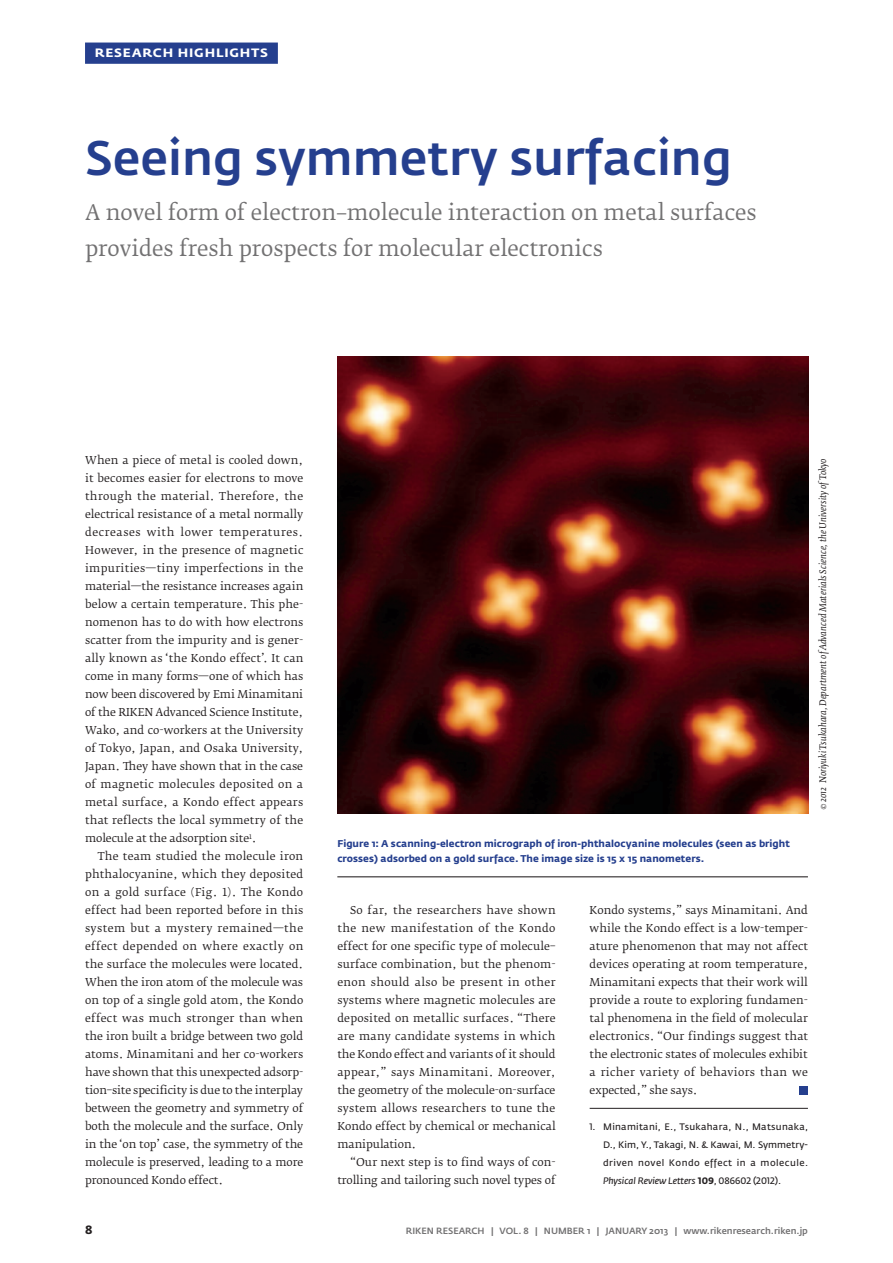
<style>
.page{position:relative;width:893px;height:1263px;background:#fff}
.page>*{position:absolute;margin:0;border:0;box-sizing:border-box;transform-origin:0 0}
.HL_Title{font:500 48px "Fedra Sans Pro";color:#253f8e}
.HL_Abstract{font:21px/36px "Fedra Serif B Pro";color:#727172}
.t1{font:700 12px "Fedra Sans Pro";letter-spacing:.06em;color:#fff;scale:1.1 1}
.t2{font:700 12px "Fedra Sans Pro";color:#231f20}
.Body_First{font:10.8px/18px "Fedra Serif B Pro";letter-spacing:-.005em;color:#231f20;text-align:justify}
.Body_Last__Ruled{font:10.8px/18px "Fedra Serif B Pro";letter-spacing:-.01em;color:#231f20;text-align:right}
.HL_Figure_Legend__R{font:700 9.75px/15px "Fedra Sans Pro";letter-spacing:.005em;color:#253f8e}
.Reference{font:600 9.3px/18px "Fedra Sans Pro";letter-spacing:.05em;color:#231f20;text-align:justify}
.Copyright{font:italic 9px "Fedra Serif B Pro";color:#231f20}
.t3{font:500 9px "Fedra Sans Pro";color:#727172}
.s1{font-style:italic}
.s2{font-weight:700}
</style>
<div class="page">
<div style="left:85px;top:43px;width:193px;height:21px;background:#253f8e"></div>
<hr style="left:590px;top:1108px;width:218px;height:1px;background:#231f20">
<div style="left:800px;top:1086px;width:8px;height:8px;background:#253f8e"></div>
<img style="left:337px;top:356px;width:471px;height:458px">
<hr style="left:337px;top:876px;width:471px;height:1px;background:#231f20">
<p class="t1" style="left:95px;top:46px;width:159px">RESEARCH HIGHLIGHTS</p>
<p class="HL_Title" style="left:85px;top:128px;width:648px">Seeing symmetry surfacing</p>
<p class="HL_Abstract" style="left:85px;top:195px;width:673px">A novel form of electron–molecule interaction on metal surfaces provides fresh prospects for molecular electronics</p>
<p class="Body_First" style="left:85px;top:451px;width:220px">When a piece of metal is cooled down, it becomes easier for electrons to move through the material. Therefore, the electrical resistance of a metal normally decreases with lower temperatures.<br>However, in the presence of magnetic impurities—tiny imperfections in the material—the resistance increases again below a certain temperature. This phe&shy;nomenon has to do with how electrons scatter from the impurity and is gener&shy;ally known as ‘the Kondo effect’. It can come in many forms—one of which has now been discovered by Emi Minamitani of the RIKEN Advanced Science Institute, Wako, and co-workers at the University of Tokyo, Japan, and Osaka University, Japan. They have shown that in the case of magnetic molecules deposited on a metal surface, a Kondo effect appears that reflects the local symmetry of the molecule at the adsorption site<sup>1</sup>.</p>
<p class="Body_First" style="left:85px;top:847px;width:220px;text-indent:13px">The team studied the molecule iron phthalocyanine, which they deposited on a gold surface (Fig. 1). The Kondo effect had been reported before in this system but a mystery remained—the effect depended on where exactly on the surface the molecules were located.<br>When the iron atom of the molecule was on top of a single gold atom, the Kondo effect was much stronger than when the iron built a bridge between two gold atoms. Minamitani and her co-workers have shown that this unexpected adsorp&shy;tion–site specificity is due to the interplay between the geometry and symmetry of both the molecule and the surface. Only in the ‘on top’ case, the symmetry of the molecule is preserved, leading to a more pronounced Kondo effect.</p>
<p class="HL_Figure_Legend__R" style="left:337px;top:836px;width:454px">Figure 1: A scanning-electron micrograph of iron-phthalocyanine molecules (seen as bright crosses) adsorbed on a gold surface. The image size is 15 x 15 nanometers.</p>
<p class="Copyright" style="left:818px;top:810px;width:353px;rotate:-90deg">© 2012 Noriyuki Tsukahara, Department of Advanced Materials Science, the University of Tokyo</p>
<p class="Body_First" style="left:337px;top:901px;width:220px;text-indent:13px">So far, the researchers have shown the new manifestation of the Kondo effect for one specific type of molecule– surface combination, but the phenom&shy;enon should also be present in other systems where magnetic molecules are deposited on metallic surfaces. “There are many candidate systems in which the Kondo effect and variants of it should appear,” says Minamitani. Moreover, the geometry of the molecule-on-surface system allows researchers to tune the Kondo effect by chemical or mechanical manipulation.</p>
<p class="Body_Last__Ruled" style="left:337px;top:1153px;width:220px">“Our next step is to find ways of con&shy;trolling and tailoring such novel types of</p>
<p class="Body_Last__Ruled" style="left:590px;top:901px;width:220px;text-align:justify">Kondo systems,” says Minamitani. And while the Kondo effect is a low-temper&shy;ature phenomenon that may not affect devices operating at room temperature, Minamitani expects that their work will provide a route to exploring fundamen&shy;tal phenomena in the field of molecular electronics. “Our findings suggest that the electronic states of molecules exhibit a richer variety of behaviors than we expected,” she says.</p>
<p class="Reference" style="left:603px;top:1118px;width:206px;text-indent:-14px">1. Minamitani, E., Tsukahara, N., Matsunaka, D., Kim, Y., Takagi, N. &amp; Kawai, M. Symmetry&shy;driven novel Kondo effect in a molecule.<br><span class="s1">Physical Review Letters</span> <span class="s2">109</span>, 086602 (2012).</p>
<p class="t2" style="left:85px;top:1222px;width:9px">8</p>
<p class="t3" style="left:406px;top:1225px;width:404px">RIKEN RESEARCH | VOL. 8 | NUMBER 1 | JANUARY 2013 | www.rikenresearch.riken.jp</p>
</div>
